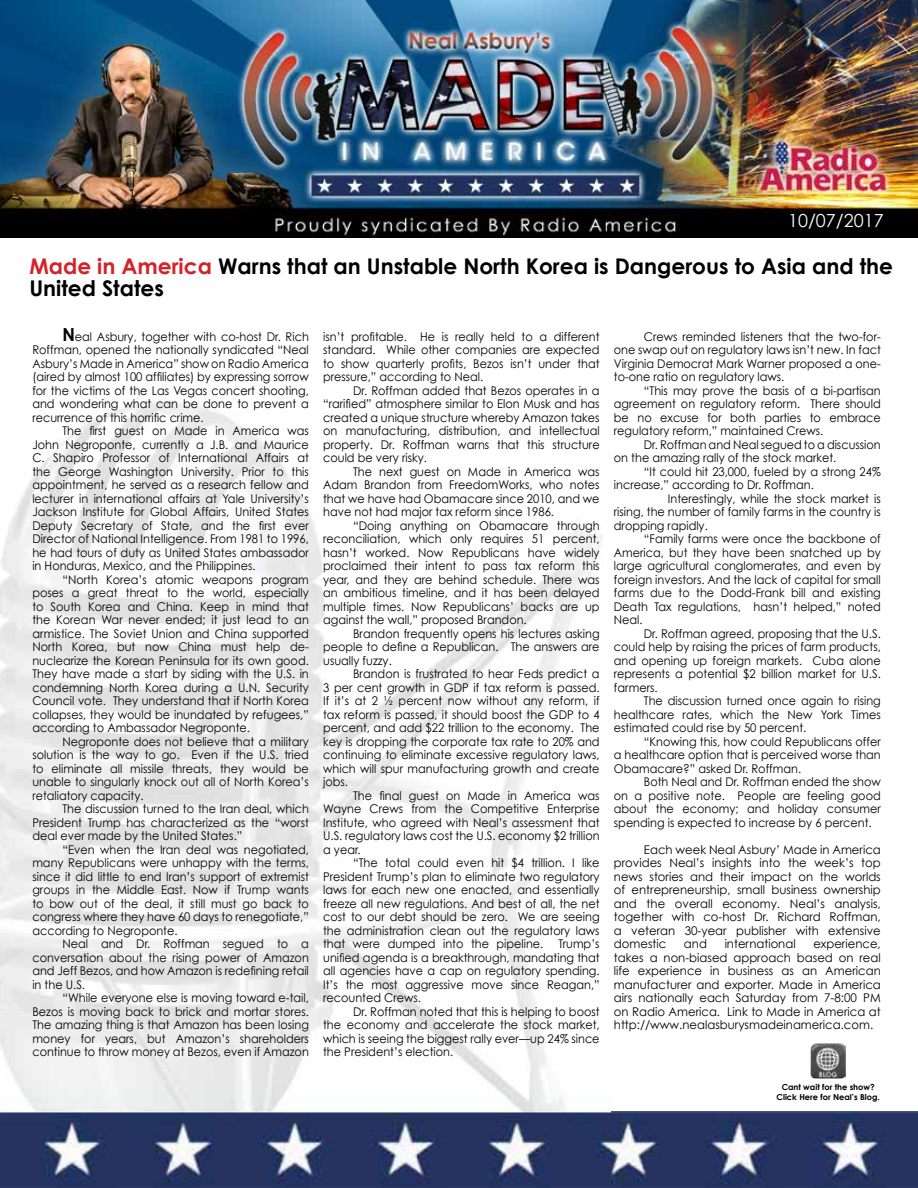
<style>
.page{position:relative;width:918px;height:1188px;background:#fff}
.page>*{position:absolute;margin:0;border:0;box-sizing:border-box;transform-origin:0 0}
.t1{font:700 21.6px/22.5px "Century Gothic";color:#000}
.t2{font:18px "Century Gothic";color:#fff}
.t3{font:12px/13.5px "Century Gothic";color:#000;text-align:justify;scale:.94 1}
.t4{font:12px/13.5px "Century Gothic";color:#000;text-align:justify}
.t5{font:700 8.25px/9.9px "Century Gothic";color:#000;text-align:center}
.s1{color:#d2232a}
.s2{font-weight:700;font-size:18px}
</style>
<div class="page">
<img style="left:0;top:0;width:918px;height:237px">
<img style="left:0;top:1112px;width:918px;height:76px">
<img style="left:0;top:401px;width:610px;height:712px">
<img style="left:811px;top:1043px;width:35px;height:35px">
<h2 class="t2" style="left:788px;top:209px;width:97px">10/07/2017</h2>
<h1 class="t1" style="left:29px;top:254px;width:865px"><span class="s1">Made in America</span> Warns that an Unstable North Korea is Dangerous to Asia and the<br>United States</h1>
<p class="t3" style="left:32px;top:329px;width:296px;text-indent:30px"><span class="s2">N</span>eal Asbury, together with co-host Dr. Rich Roffman, opened the nationally syndicated “Neal Asbury’s Made in America” show on Radio America (aired by almost 100 affiliates) by expressing sorrow for the victims of the Las Vegas concert shooting, and wondering what can be done to prevent a recurrence of this horrific crime.</p>
<p class="t3" style="left:32px;top:424px;width:296px;text-indent:30px">The first guest on Made in America was John Negroponte, currently a J.B. and Maurice C. Shapiro Professor of International Affairs at the George Washington University. Prior to this appointment, he served as a research fellow and lecturer in international affairs at Yale University’s Jackson Institute for Global Affairs, United States Deputy Secretary of State, and the first ever Director of National Intelligence. From 1981 to 1996, he had tours of duty as United States ambassador in Honduras, Mexico, and the Philippines.</p>
<p class="t3" style="left:32px;top:572px;width:296px;text-indent:30px">“North Korea’s atomic weapons program poses a great threat to the world, especially to South Korea and China. Keep in mind that the Korean War never ended; it just lead to an armistice. The Soviet Union and China supported North Korea, but now China must help de&shy;nuclearize the Korean Peninsula for its own good.<br>They have made a start by siding with the U.S. in condemning North Korea during a U.N. Security Council vote. They understand that if North Korea collapses, they would be inundated by refugees,” according to Ambassador Negroponte.</p>
<p class="t3" style="left:32px;top:734px;width:296px;text-indent:30px">Negroponte does not believe that a military solution is the way to go. Even if the U.S. tried to eliminate all missile threats, they would be unable to singularly knock out all of North Korea’s retaliatory capacity.</p>
<p class="t3" style="left:32px;top:802px;width:296px;text-indent:30px">The discussion turned to the Iran deal, which President Trump has characterized as the “worst deal ever made by the United States.”</p>
<p class="t3" style="left:32px;top:842px;width:296px;text-indent:30px">“Even when the Iran deal was negotiated, many Republicans were unhappy with the terms, since it did little to end Iran’s support of extremist groups in the Middle East. Now if Trump wants to bow out of the deal, it still must go back to congress where they have 60 days to renegotiate,” according to Negroponte.</p>
<p class="t3" style="left:32px;top:937px;width:296px;text-indent:30px">Neal and Dr. Roffman segued to a conversation about the rising power of Amazon and Jeff Bezos, and how Amazon is redefining retail in the U.S.</p>
<p class="t3" style="left:32px;top:991px;width:296px;text-indent:30px">“While everyone else is moving toward e-tail, Bezos is moving back to brick and mortar stores.<br>The amazing thing is that Amazon has been losing money for years, but Amazon’s shareholders continue to throw money at Bezos, even if Amazon</p>
<p class="t3" style="left:323px;top:329px;width:296px">isn’t profitable. He is really held to a different standard. While other companies are expected to show quarterly profits, Bezos isn’t under that pressure,” according to Neal.</p>
<p class="t3" style="left:323px;top:383px;width:296px;text-indent:30px">Dr. Roffman added that Bezos operates in a “rarified” atmosphere similar to Elon Musk and has created a unique structure whereby Amazon takes on manufacturing, distribution, and intellectual property. Dr. Roffman warns that this structure could be very risky.</p>
<p class="t3" style="left:323px;top:464px;width:296px;text-indent:30px">The next guest on Made in America was Adam Brandon from FreedomWorks, who notes that we have had Obamacare since 2010, and we have not had major tax reform since 1986.</p>
<p class="t3" style="left:323px;top:518px;width:296px;text-indent:30px">“Doing anything on Obamacare through reconciliation, which only requires 51 percent, hasn’t worked. Now Republicans have widely proclaimed their intent to pass tax reform this year, and they are behind schedule. There was an ambitious timeline, and it has been delayed multiple times. Now Republicans’ backs are up against the wall,” proposed Brandon.</p>
<p class="t3" style="left:323px;top:626px;width:296px;text-indent:30px">Brandon frequently opens his lectures asking people to define a Republican. The answers are usually fuzzy.</p>
<p class="t3" style="left:323px;top:667px;width:296px;text-indent:30px">Brandon is frustrated to hear Feds predict a 3 per cent growth in GDP if tax reform is passed.<br>If it’s at 2 ½ percent now without any reform, if tax reform is passed, it should boost the GDP to 4 percent, and add $22 trillion to the economy. The key is dropping the corporate tax rate to 20% and continuing to eliminate excessive regulatory laws, which will spur manufacturing growth and create jobs.</p>
<p class="t3" style="left:323px;top:788px;width:296px;text-indent:30px">The final guest on Made in America was Wayne Crews from the Competitive Enterprise Institute, who agreed with Neal’s assessment that U.S. regulatory laws cost the U.S. economy $2 trillion a year.</p>
<p class="t3" style="left:323px;top:856px;width:296px;text-indent:30px">“The total could even hit $4 trillion. I like President Trump’s plan to eliminate two regulatory laws for each new one enacted, and essentially freeze all new regulations. And best of all, the net cost to our debt should be zero. We are seeing the administration clean out the regulatory laws that were dumped into the pipeline. Trump’s unified agenda is a breakthrough, mandating that all agencies have a cap on regulatory spending.<br>It’s the most aggressive move since Reagan,” recounted Crews.</p>
<p class="t3" style="left:323px;top:1004px;width:296px;text-indent:30px">Dr. Roffman noted that this is helping to boost the economy and accelerate the stock market, which is seeing the biggest rally ever—up 24% since the President’s election.</p>
<p class="t3" style="left:614px;top:329px;width:285px;text-indent:30px">Crews reminded listeners that the two-for&shy;one swap out on regulatory laws isn’t new. In fact Virginia Democrat Mark Warner proposed a one&shy;to-one ratio on regulatory laws.</p>
<p class="t3" style="left:614px;top:383px;width:285px;text-indent:30px">“This may prove the basis of a bi-partisan agreement on regulatory reform. There should be no excuse for both parties to embrace regulatory reform,” maintained Crews.</p>
<p class="t3" style="left:614px;top:437px;width:285px;text-indent:30px">Dr. Roffman and Neal segued to a discussion on the amazing rally of the stock market.</p>
<p class="t3" style="left:644px;top:464px;width:253px">“It could hit 23,000, fueled by a strong 24%</p>
<p class="t3" style="left:614px;top:478px;width:214px">increase,” according to Dr. Roffman.</p>
<p class="t3" style="left:668px;top:491px;width:228px">Interestingly, while the stock market is</p>
<p class="t3" style="left:614px;top:505px;width:285px">rising, the number of family farms in the country is</p>
<p class="t3" style="left:614px;top:518px;width:101px">dropping rapidly.</p>
<p class="t3" style="left:644px;top:532px;width:254px">“Family farms were once the backbone of</p>
<p class="t3" style="left:614px;top:545px;width:285px">America, but they have been snatched up by</p>
<p class="t3" style="left:614px;top:559px;width:285px">large agricultural conglomerates, and even by</p>
<p class="t3" style="left:614px;top:572px;width:285px">foreign investors. And the lack of capital for small</p>
<p class="t3" style="left:614px;top:586px;width:285px">farms due to the Dodd-Frank bill and existing</p>
<p class="t3" style="left:614px;top:599px;width:285px">Death Tax regulations, hasn’t helped,” noted</p>
<p class="t3" style="left:614px;top:613px;width:32px">Neal.</p>
<p class="t3" style="left:644px;top:626px;width:254px">Dr. Roffman agreed, proposing that the U.S.</p>
<p class="t3" style="left:614px;top:640px;width:285px">could help by raising the prices of farm products,</p>
<p class="t3" style="left:614px;top:653px;width:285px">and opening up foreign markets. Cuba alone</p>
<p class="t3" style="left:614px;top:667px;width:285px">represents a potential $2 billion market for U.S.</p>
<p class="t3" style="left:614px;top:680px;width:48px">farmers.</p>
<p class="t3" style="left:644px;top:694px;width:254px">The discussion turned once again to rising</p>
<p class="t3" style="left:614px;top:707px;width:285px">healthcare rates, which the New York Times</p>
<p class="t3" style="left:614px;top:721px;width:206px">estimated could rise by 50 percent.</p>
<p class="t3" style="left:644px;top:734px;width:254px">“Knowing this, how could Republicans offer</p>
<p class="t3" style="left:614px;top:748px;width:285px">a healthcare option that is perceived worse than</p>
<p class="t3" style="left:614px;top:761px;width:201px">Obamacare?” asked Dr. Roffman.</p>
<p class="t3" style="left:644px;top:775px;width:254px">Both Neal and Dr. Roffman ended the show</p>
<p class="t3" style="left:614px;top:788px;width:285px">on a positive note. People are feeling good</p>
<p class="t3" style="left:614px;top:802px;width:285px">about the economy; and holiday consumer</p>
<p class="t3" style="left:614px;top:815px;width:276px">spending is expected to increase by 6 percent.</p>
<p class="t4" style="left:614px;top:842px;width:268px;text-indent:30px">Each week Neal Asbury’ Made in America provides Neal’s insights into the week’s top news stories and their impact on the worlds of entrepreneurship, small business ownership and the overall economy. Neal’s analysis, together with co-host Dr. Richard Roffman, a veteran 30-year publisher with extensive domestic</p>
<p class="t4" style="left:614px;top:937px;width:268px;text-indent:199px">experience, takes a non-biased approach based on real life experience in business as an American manufacturer and exporter. Made in America airs nationally each Saturday from 7-8:00 PM on Radio America. Link to Made in America at http://www.nealasburysmadeinamerica.com.</p>
<p class="t4" style="left:684px;top:937px;width:25px">and</p>
<p class="t4" style="left:725px;top:937px;width:73px">international</p>
<p class="t5" style="left:777px;top:1082px;width:105px">Cant wait for the show?<br>Click Here for Neal’s Blog.</p>
</div>
